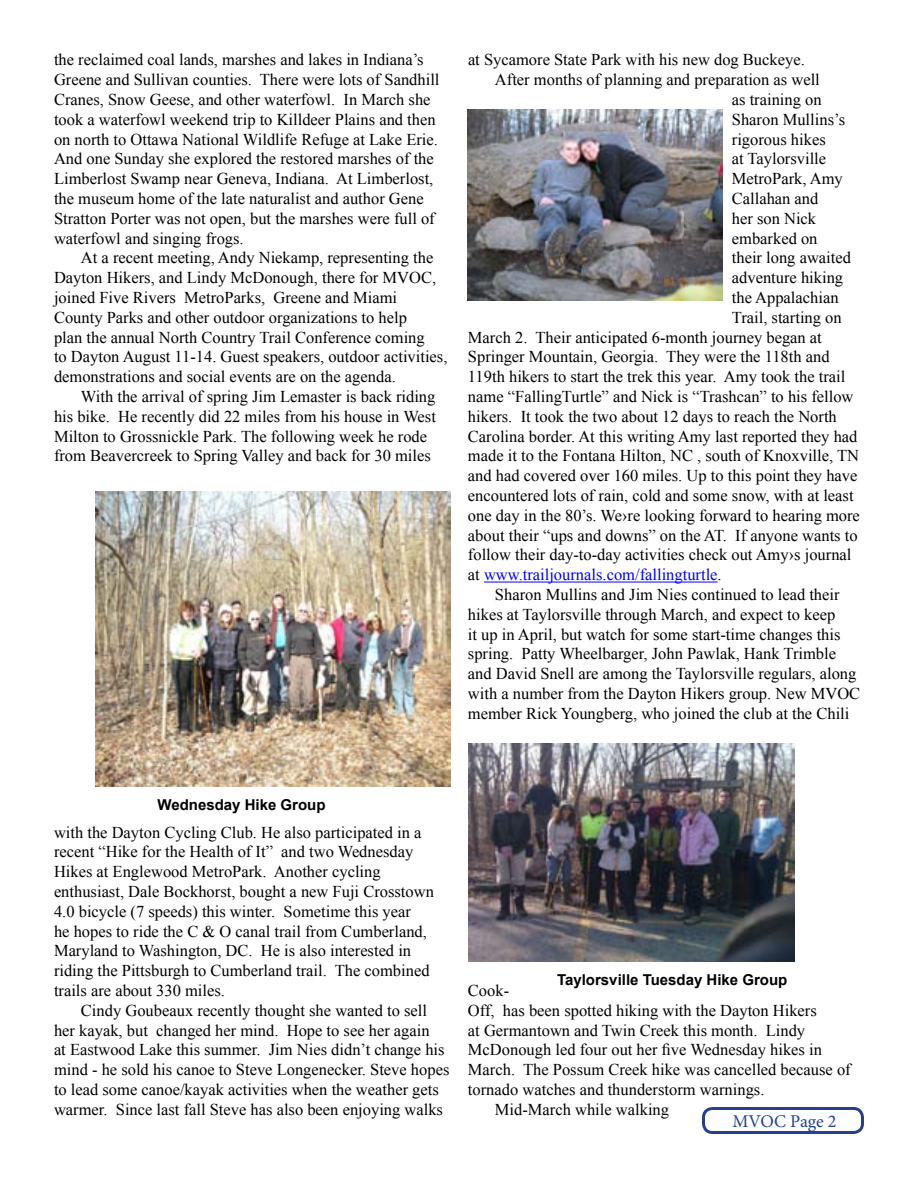
<style>
.page{position:relative;width:918px;height:1188px;background:#fff}
.page>*{position:absolute;margin:0;border:0;box-sizing:border-box;transform-origin:0 0}
.t1{font:18px "Minion Pro";letter-spacing:-.005em;color:#25408f}
.t2{font:16.5px/19.8px "Times New Roman";color:#000}
.t3{font:16.5px "Times New Roman";color:#00f}
.t4{font:700 15px "Arial";color:#000}
.s1{color:#000}
</style>
<div class="page">
<div style="left:702px;top:1107px;width:162px;height:27px;border:3px solid #25408f;border-radius:9px"></div>
<hr style="left:484px;top:582px;width:234px;height:1px;background:#00f">
<img style="left:95px;top:491px;width:355px;height:296px">
<img style="left:468px;top:110px;width:255px;height:191px">
<img style="left:468px;top:744px;width:327px;height:218px">
<p class="t2" style="left:54px;top:50px;width:387px">the reclaimed coal lands, marshes and lakes in Indiana’s Greene and Sullivan counties. There were lots of Sandhill Cranes, Snow Geese, and other waterfowl. In March she took a waterfowl weekend trip to Killdeer Plains and then on north to Ottawa National Wildlife Refuge at Lake Erie.<br>And one Sunday she explored the restored marshes of the Limberlost Swamp near Geneva, Indiana. At Limberlost, the museum home of the late naturalist and author Gene Stratton Porter was not open, but the marshes were full of waterfowl and singing frogs.</p>
<p class="t2" style="left:54px;top:248px;width:395px;text-indent:27px">At a recent meeting, Andy Niekamp, representing the Dayton Hikers, and Lindy McDonough, there for MVOC, joined Five Rivers MetroParks, Greene and Miami County Parks and other outdoor organizations to help<br>plan the annual North Country Trail Conference coming<br>to Dayton August 11-14. Guest speakers, outdoor activities, demonstrations and social events are on the agenda.</p>
<p class="t2" style="left:54px;top:386px;width:383px;text-indent:27px">With the arrival of spring Jim Lemaster is back riding his bike. He recently did 22 miles from his house in West Milton to Grossnickle Park. The following week he rode from Beavercreek to Spring Valley and back for 30 miles</p>
<p class="t2" style="left:468px;top:50px;width:338px">at Sycamore State Park with his new dog Buckeye.</p>
<p class="t2" style="left:495px;top:70px;width:326px">After months of planning and preparation as well</p>
<p class="t2" style="left:732px;top:89px;width:91px">as training on</p>
<p class="t2" style="left:732px;top:109px;width:115px">Sharon Mullins’s</p>
<p class="t2" style="left:732px;top:129px;width:95px">rigorous hikes</p>
<p class="t2" style="left:732px;top:149px;width:96px">at Taylorsville</p>
<p class="t2" style="left:732px;top:169px;width:112px">MetroPark, Amy</p>
<p class="t2" style="left:732px;top:188px;width:88px">Callahan and</p>
<p class="t2" style="left:732px;top:208px;width:86px">her son Nick</p>
<p class="t2" style="left:732px;top:228px;width:87px">embarked on</p>
<p class="t2" style="left:732px;top:248px;width:121px">their long awaited</p>
<p class="t2" style="left:732px;top:268px;width:113px">adventure hiking</p>
<p class="t2" style="left:732px;top:287px;width:108px">the Appalachian</p>
<p class="t2" style="left:732px;top:307px;width:111px">Trail, starting on</p>
<p class="t2" style="left:468px;top:327px;width:355px">March 2. Their anticipated 6-month journey began at</p>
<p class="t2" style="left:468px;top:347px;width:363px">Springer Mountain, Georgia. They were the 118th and</p>
<p class="t2" style="left:468px;top:367px;width:379px">119th hikers to start the trek this year. Amy took the trail</p>
<p class="t2" style="left:468px;top:386px;width:387px">name “FallingTurtle” and Nick is “Trashcan” to his fellow</p>
<p class="t2" style="left:468px;top:406px;width:370px">hikers. It took the two about 12 days to reach the North</p>
<p class="t2" style="left:468px;top:426px;width:391px">Carolina border. At this writing Amy last reported they had</p>
<p class="t2" style="left:468px;top:446px;width:393px">made it to the Fontana Hilton, NC , south of Knoxville, TN</p>
<p class="t2" style="left:468px;top:466px;width:391px">and had covered over 160 miles. Up to this point they have</p>
<p class="t2" style="left:468px;top:485px;width:387px">encountered lots of rain, cold and some snow, with at least</p>
<p class="t2" style="left:468px;top:505px;width:393px">one day in the 80’s. We›re looking forward to hearing more</p>
<p class="t2" style="left:468px;top:525px;width:391px">about their “ups and downs” on the AT. If anyone wants to</p>
<p class="t2" style="left:468px;top:545px;width:385px">follow their day-to-day activities check out Amy›s journal</p>
<p class="t3" style="left:468px;top:564px;width:255px"><span class="s1">at</span> www.trailjournals.com/fallingturtle<span class="s1">.</span></p>
<p class="t2" style="left:495px;top:584px;width:346px">Sharon Mullins and Jim Nies continued to lead their</p>
<p class="t2" style="left:468px;top:604px;width:369px">hikes at Taylorsville through March, and expect to keep</p>
<p class="t2" style="left:468px;top:624px;width:374px">it up in April, but watch for some start-time changes this</p>
<p class="t2" style="left:468px;top:644px;width:370px">spring. Patty Wheelbarger, John Pawlak, Hank Trimble</p>
<p class="t2" style="left:468px;top:664px;width:390px">and David Snell are among the Taylorsville regulars, along</p>
<p class="t2" style="left:468px;top:683px;width:394px">with a number from the Dayton Hikers group. New MVOC</p>
<p class="t2" style="left:468px;top:703px;width:383px">member Rick Youngberg, who joined the club at the Chili</p>
<p class="t4" style="left:158px;top:795px;width:170px">Wednesday Hike Group</p>
<p class="t2" style="left:54px;top:822px;width:381px">with the Dayton Cycling Club. He also participated in a recent “Hike for the Health of It” and two Wednesday Hikes at Englewood MetroPark. Another cycling enthusiast, Dale Bockhorst, bought a new Fuji Crosstown 4.0 bicycle (7 speeds) this winter. Sometime this year<br>he hopes to ride the C &amp; O canal trail from Cumberland, Maryland to Washington, DC. He is also interested in riding the Pittsburgh to Cumberland trail. The combined trails are about 330 miles.</p>
<p class="t2" style="left:54px;top:1000px;width:397px;text-indent:27px">Cindy Goubeaux recently thought she wanted to sell her kayak, but changed her mind. Hope to see her again<br>at Eastwood Lake this summer. Jim Nies didn’t change his mind - he sold his canoe to Steve Longenecker. Steve hopes to lead some canoe/kayak activities when the weather gets warmer. Since last fall Steve has also been enjoying walks</p>
<p class="t4" style="left:557px;top:969px;width:232px">Taylorsville Tuesday Hike Group</p>
<p class="t2" style="left:468px;top:980px;width:43px">Cook-</p>
<p class="t2" style="left:468px;top:1000px;width:350px">Off, has been spotted hiking with the Dayton Hikers</p>
<p class="t2" style="left:468px;top:1020px;width:339px">at Germantown and Twin Creek this month. Lindy</p>
<p class="t2" style="left:468px;top:1040px;width:355px">McDonough led four out her five Wednesday hikes in</p>
<p class="t2" style="left:468px;top:1060px;width:384px">March. The Possum Creek hike was cancelled because of</p>
<p class="t2" style="left:468px;top:1079px;width:298px">tornado watches and thunderstorm warnings.</p>
<p class="t2" style="left:495px;top:1099px;width:176px">Mid-March while walking</p>
<p class="t1" style="left:732px;top:1109px;width:106px">MVOC Page 2</p>
</div>
